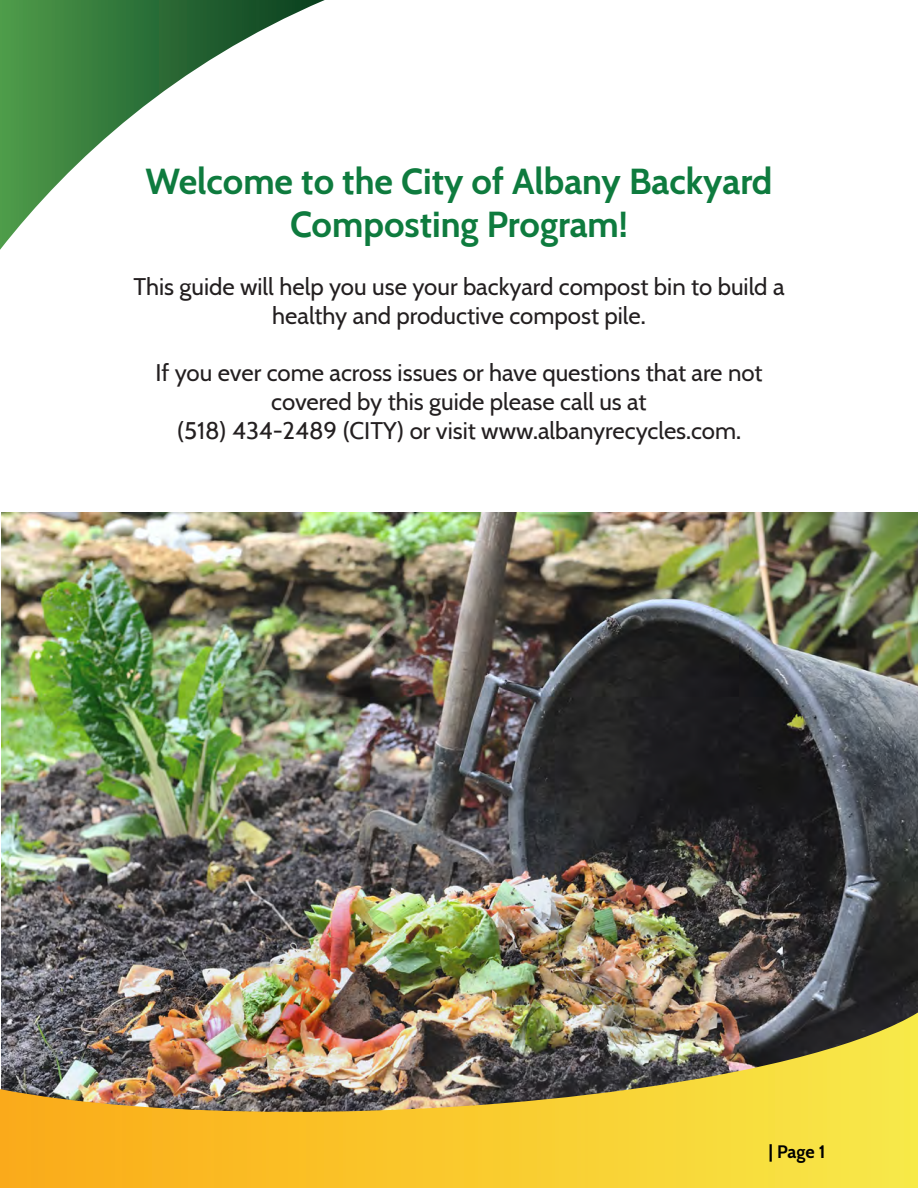
<style>
.page{position:relative;width:918px;height:1188px;background:#fff}
.page>*{position:absolute;margin:0;border:0;box-sizing:border-box;transform-origin:0 0}
.t1{font:700 36px/43.2px "Cabin";color:#0e7b3e;text-align:center}
.t2{font:24px/28.8px "Cabin";color:#231f20;text-align:center}
.t3{font:700 18px "Cabin";color:#000}
</style>
<div class="page">
<img style="left:2px;top:513px;width:916px;height:499px">
<img style="left:0;top:1012px;width:918px;height:176px">
<svg style="left:0;top:0;width:325px;height:250px"></svg>
<p class="t1" style="left:146px;top:158px;width:628px">Welcome to the City of Albany Backyard<br>Composting Program!</p>
<p class="t2" style="left:133px;top:271px;width:653px">This guide will help you use your backyard compost bin to build a healthy and productive compost pile.</p>
<p class="t2" style="left:155px;top:357px;width:609px">If you ever come across issues or have questions that are not covered by this guide please call us at</p>
<p class="t2" style="left:177px;top:415px;width:566px">(518) 434-2489 (CITY) or visit www.albanyrecycles.com.</p>
<p class="t3" style="left:769px;top:1137px;width:58px">| Page 1</p>
</div>
